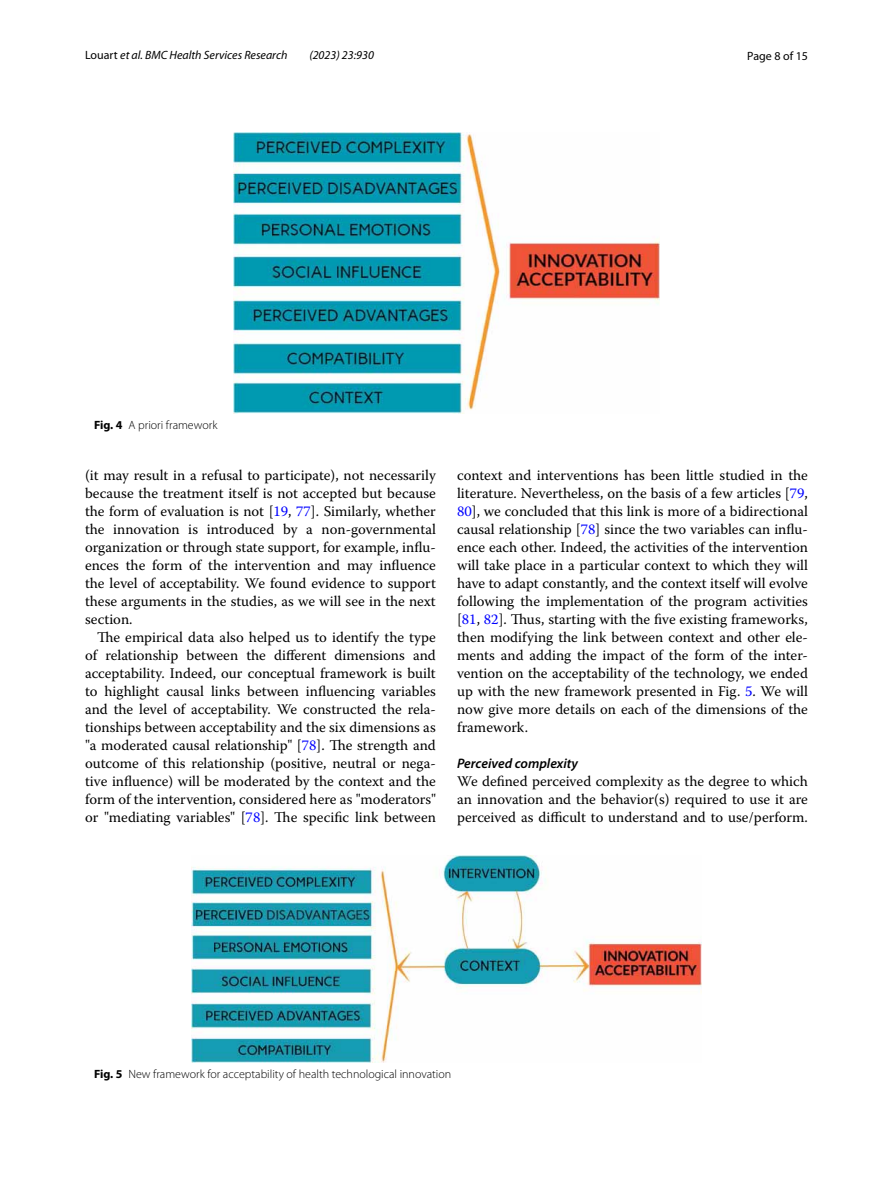
<style>
.page{position:relative;width:893px;height:1187px;background:#fff}
.page>*{position:absolute;margin:0;border:0;box-sizing:border-box;transform-origin:0 0}
.t1{font:14.7px/18px "Warnock Pro";color:#000;text-align:justify}
.t2{font:italic 600 13.8px "Myriad Pro";color:#000}
.t3{font:300 12px "Myriad Pro";color:#000}
.t4{font:italic 12px "Myriad Pro";color:#000}
.t5{font:12px "Myriad Pro";color:#000}
.s1{font-style:normal}
.s2{font-weight:700}
.s3{color:#00f}
</style>
<div class="page">
<img style="left:234px;top:133px;width:425px;height:280px">
<img style="left:191px;top:855px;width:511px;height:207px">
<p class="t4" style="left:85px;top:48px;width:204px"><span class="s1">Louart</span> et al. BMC Health Services Research</p>
<p class="t4" style="left:309px;top:48px;width:66px">(2023) 23:930</p>
<p class="t5" style="left:747px;top:48px;width:62px">Page 8 of 15</p>
<p class="t3" style="left:94px;top:418px;width:125px"><span class="s2">Fig. 4</span> A priori framework</p>
<p class="t1" style="left:85px;top:466px;width:352px">(it may result in a refusal to participate), not necessarily because the treatment itself is not accepted but because the form of evaluation is not [<span class="s3">19</span>, <span class="s3">77</span>]. Similarly, whether the innovation is introduced by a non-governmental organization or through state support, for example, influ&shy;ences the form of the intervention and may influence the level of acceptability. We found evidence to support these arguments in the studies, as we will see in the next section.</p>
<p class="t1" style="left:85px;top:628px;width:352px;text-indent:12px">The empirical data also helped us to identify the type of relationship between the different dimensions and acceptability. Indeed, our conceptual framework is built to highlight causal links between influencing variables and the level of acceptability. We constructed the rela&shy;tionships between acceptability and the six dimensions as "a moderated causal relationship" [<span class="s3">78</span>]. The strength and outcome of this relationship (positive, neutral or nega&shy;tive influence) will be moderated by the context and the form of the intervention, considered here as "moderators" or "mediating variables" [<span class="s3">78</span>]. The specific link between</p>
<p class="t1" style="left:457px;top:466px;width:352px">context and interventions has been little studied in the literature. Nevertheless, on the basis of a few articles [<span class="s3">79</span>, <span class="s3">80</span>], we concluded that this link is more of a bidirectional causal relationship [<span class="s3">78</span>] since the two variables can influ&shy;ence each other. Indeed, the activities of the intervention will take place in a particular context to which they will have to adapt constantly, and the context itself will evolve following the implementation of the program activities [<span class="s3">81</span>, <span class="s3">82</span>]. Thus, starting with the five existing frameworks, then modifying the link between context and other ele&shy;ments and adding the impact of the form of the inter&shy;vention on the acceptability of the technology, we ended up with the new framework presented in Fig. <span class="s3">5</span>. We will now give more details on each of the dimensions of the framework.</p>
<p class="t2" style="left:457px;top:755px;width:123px">Perceived complexity</p>
<p class="t1" style="left:457px;top:772px;width:352px">We defined perceived complexity as the degree to which an innovation and the behavior(s) required to use it are perceived as difficult to understand and to use/perform.</p>
<p class="t3" style="left:94px;top:1066px;width:359px"><span class="s2">Fig. 5</span> New framework for acceptability of health technological innovation</p>
</div>
